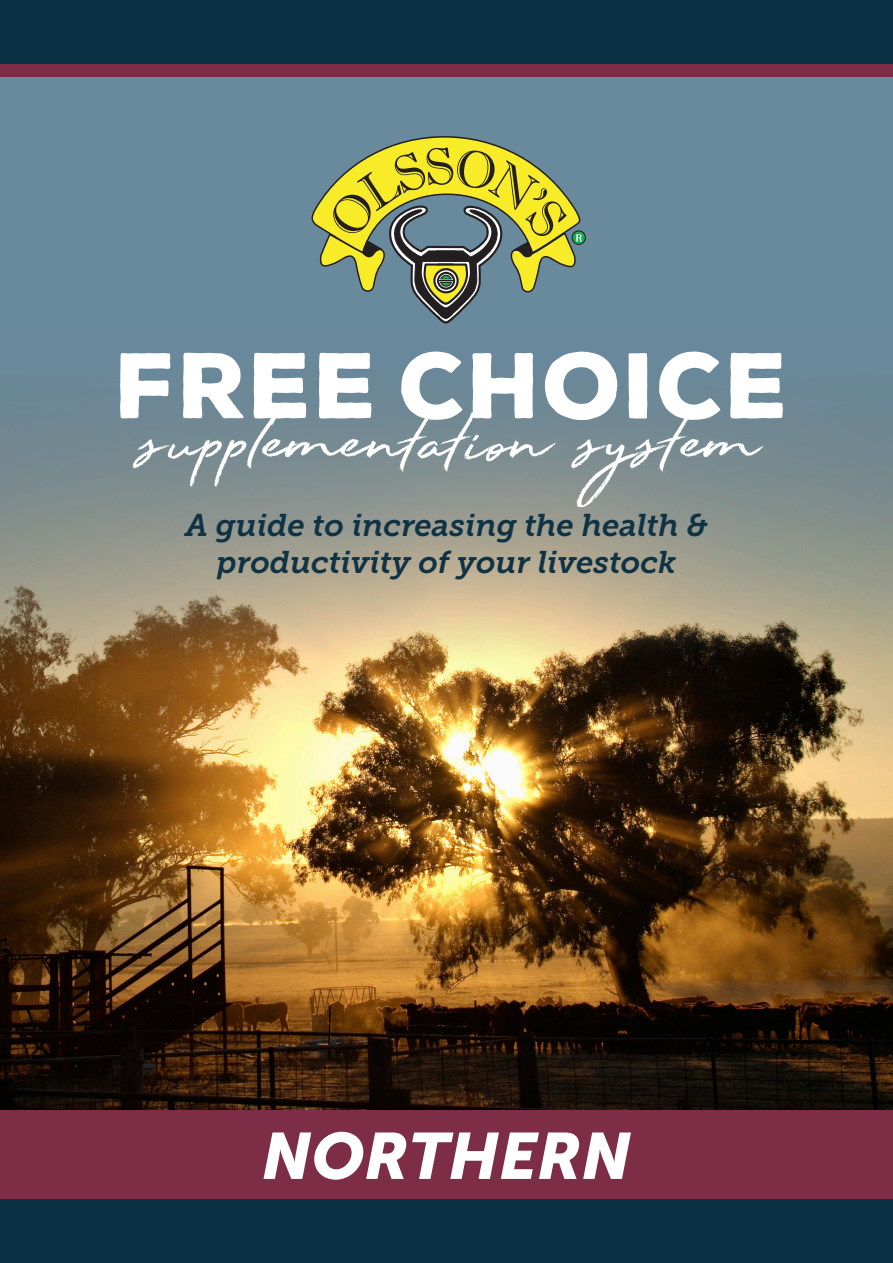
<style>
.page{position:relative;width:893px;height:1263px;background:#69899c}
.page>*{position:absolute;margin:0;border:0;box-sizing:border-box;transform-origin:0 0}
.t1{font:92.55px "Stay Rad";color:#fff;scale:1.3 1}
.t2{font:900 90.15px "Nexa Rust Sans";letter-spacing:.025em;color:#fff}
.t3{font:italic 64.95px "Museo Sans 900";color:#fff}
.t4{font:italic 31.2px/37.5px "Museo Slab 700";color:#0f3345;text-align:center}
</style>
<div class="page">
<img style="left:0;top:423px;width:893px;height:687px">
<div style="left:0;top:1110px;width:893px;height:89px;background:#7d2d46"></div>
<div style="left:0;top:64px;width:893px;height:13px;background:#7d2d46"></div>
<div style="left:0;top:1199px;width:893px;height:64px;background:#0b3043"></div>
<div style="left:0;top:0;width:893px;height:64px;background:#0b3043"></div>
<svg style="left:572px;top:231px;width:13px;height:13px"></svg>
<div style="left:572px;top:230px;width:14px;height:15px;border:1px solid #231f20;border-radius:50%"></div>
<svg style="left:311px;top:136px;width:271px;height:187px"></svg>
<p class="t2" style="left:117px;top:325px;width:675px">FREE CHOICE</p>
<p class="t1" style="left:136px;top:376px;width:478px">supplementation system</p>
<p class="t4" style="left:185px;top:507px;width:524px">A guide to increasing the health &amp; productivity of your livestock</p>
<p class="t3" style="left:262px;top:1119px;width:371px">NORTHERN</p>
</div>
